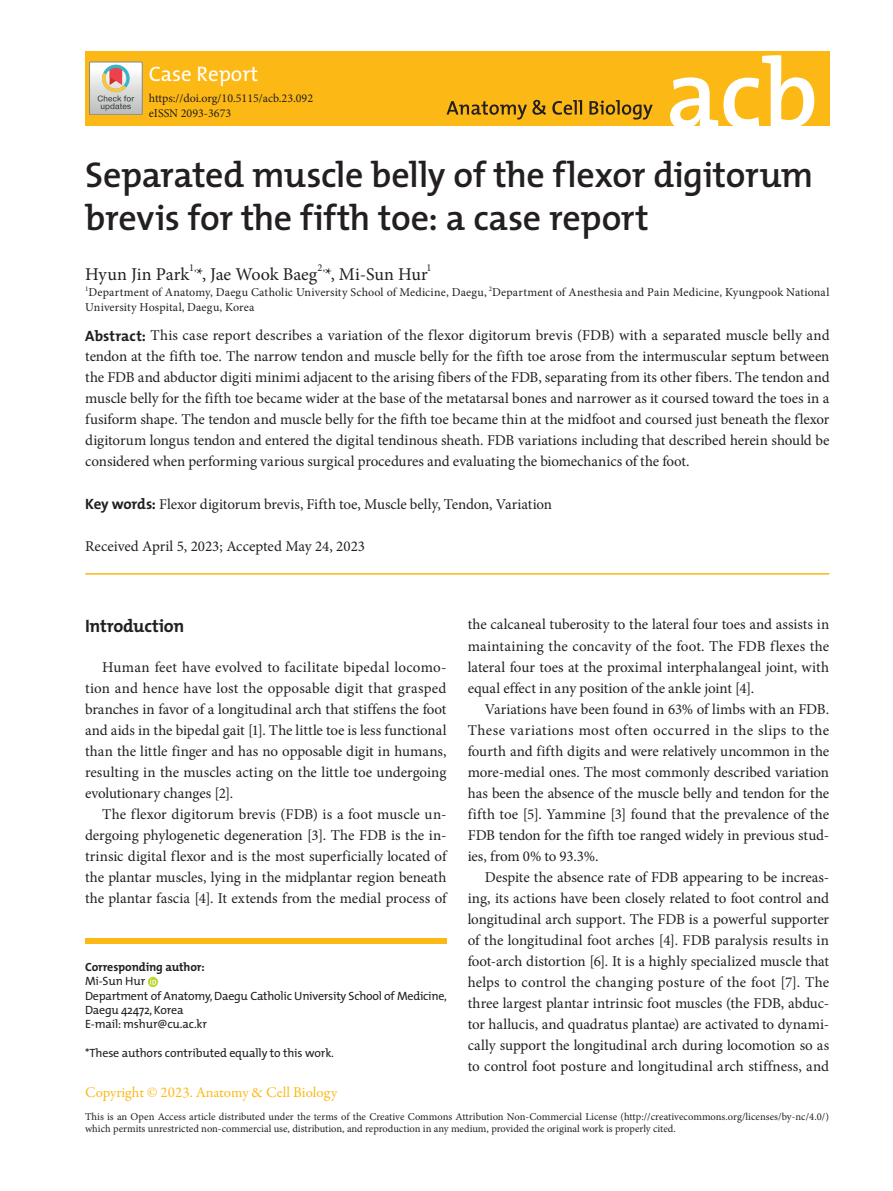
<style>
.page{position:relative;width:893px;height:1191px;background:#fff}
.page>*{position:absolute;margin:0;border:0;box-sizing:border-box;transform-origin:0 0}
.t1{font:600 36px/43.2px "The Mix";letter-spacing:-.01em;color:#231f20}
.t2{font:21px "The Mix";color:#fff}
.t3{font:18px "Minion Pro";letter-spacing:-.005em;color:#231f20}
.t4{font:700 18px "The Mix";letter-spacing:-.015em;color:#231f20}
.t5{font:15px/21px "Minion Pro";color:#231f20;text-align:justify}
.t6{font:15px "Minion Pro";letter-spacing:.025em;color:#231f20}
.t7{font:15px "Garamond Premr Pro";color:#fcb814}
.t8{font:12px/14.4px "Minion Pro";letter-spacing:.005em;color:#231f20}
.t9{font:12px/14.4px "The Mix";letter-spacing:-.02em;color:#231f20}
.t10{font:10.5px/12.6px "Minion Pro";color:#231f20}
.t11{font:7.05px "Minion Pro";color:#231f20}
.s1{font-family:"The Mix";font-weight:700}
.s2{font-weight:700}
</style>
<div class="page">
<div style="left:85px;top:51px;width:744px;height:75px;background:#fcb814"></div>
<svg style="left:670px;top:55px;width:144px;height:71px"></svg>
<svg style="left:446px;top:100px;width:207px;height:20px"></svg>
<svg style="left:90px;top:62px;width:52px;height:53px"></svg>
<div style="left:85px;top:938px;width:361px;height:5px;background:#fcb814"></div>
<svg style="left:148px;top:976px;width:10px;height:11px"></svg>
<svg style="left:150px;top:978px;width:6px;height:6px"></svg>
<hr style="left:85px;top:573px;width:744px;height:1px;background:#fcb814">
<p class="t2" style="left:149px;top:57px;width:111px">Case Report</p>
<p class="t8" style="left:149px;top:91px;width:166px">https://doi.org/10.5115/acb.23.092 eISSN 2093-3673</p>
<p class="t1" style="left:85px;top:152px;width:730px">Separated muscle belly of the flexor digitorum brevis for the fifth toe: a case report</p>
<p class="t3" style="left:85px;top:262px;width:344px">Hyun Jin Park *, Jae Wook Baeg *, Mi-Sun Hur</p>
<p class="t10" style="left:189px;top:262px;width:9px">1,</p>
<p class="t10" style="left:317px;top:262px;width:9px">2,</p>
<p class="t10" style="left:427px;top:262px;width:7px">1</p>
<p class="t11" style="left:85px;top:284px;width:5px">1</p>
<p class="t8" style="left:89px;top:285px;width:742px">Department of Anatomy, Daegu Catholic University School of Medicine, Daegu, Department of Anesthesia and Pain Medicine, Kyungpook National</p>
<p class="t11" style="left:489px;top:284px;width:5px">2</p>
<p class="t8" style="left:85px;top:300px;width:171px">University Hospital, Daegu, Korea</p>
<p class="t5" style="left:85px;top:325px;width:746px"><span class="s1">Abstract:</span> This case report describes a variation of the flexor digitorum brevis (FDB) with a separated muscle belly and tendon at the fifth toe. The narrow tendon and muscle belly for the fifth toe arose from the intermuscular septum between the FDB and abductor digiti minimi adjacent to the arising fibers of the FDB, separating from its other fibers. The tendon and muscle belly for the fifth toe became wider at the base of the metatarsal bones and narrower as it coursed toward the toes in a fusiform shape. The tendon and muscle belly for the fifth toe became thin at the midfoot and coursed just beneath the flexor digitorum longus tendon and entered the digital tendinous sheath. FDB variations including that described herein should be considered when performing various surgical procedures and evaluating the biomechanics of the foot.</p>
<p class="t5" style="left:85px;top:493px;width:468px"><span class="s1">Key words:</span> Flexor digitorum brevis, Fifth toe, Muscle belly, Tendon, Variation</p>
<p class="t5" style="left:85px;top:536px;width:281px">Received April 5, 2023; Accepted May 24, 2023</p>
<p class="t4" style="left:85px;top:611px;width:101px">Introduction</p>
<p class="t5" style="left:102px;top:656px;width:346px">Human feet have evolved to facilitate bipedal locomo-</p>
<p class="t5" style="left:85px;top:677px;width:363px">tion and hence have lost the opposable digit that grasped</p>
<p class="t5" style="left:85px;top:698px;width:363px">branches in favor of a longitudinal arch that stiffens the foot</p>
<p class="t5" style="left:85px;top:719px;width:363px">and aids in the bipedal gait [1]. The little toe is less functional</p>
<p class="t5" style="left:85px;top:740px;width:363px">than the little finger and has no opposable digit in humans,</p>
<p class="t5" style="left:85px;top:761px;width:363px">resulting in the muscles acting on the little toe undergoing</p>
<p class="t5" style="left:85px;top:782px;width:150px">evolutionary changes [2].</p>
<p class="t5" style="left:102px;top:803px;width:346px">The flexor digitorum brevis (FDB) is a foot muscle un-</p>
<p class="t5" style="left:85px;top:824px;width:363px">dergoing phylogenetic degeneration [3]. The FDB is the in-</p>
<p class="t5" style="left:85px;top:845px;width:363px">trinsic digital flexor and is the most superficially located of</p>
<p class="t5" style="left:85px;top:866px;width:363px">the plantar muscles, lying in the midplantar region beneath</p>
<p class="t5" style="left:85px;top:887px;width:363px">the plantar fascia [4]. It extends from the medial process of</p>
<p class="t9" style="left:85px;top:959px;width:363px"><span class="s2">Corresponding author:<br></span>Mi-Sun Hur<br>Department of Anatomy, Daegu Catholic University School of Medicine,<br>Daegu 42472, Korea<br>E-mail: mshur@cu.ac.kr</p>
<p class="t9" style="left:85px;top:1045px;width:250px">*These authors contributed equally to this work.</p>
<p class="t7" style="left:85px;top:1083px;width:254px">Copyright © 2023. Anatomy &amp; Cell Biology</p>
<p class="t5" style="left:468px;top:614px;width:363px">the calcaneal tuberosity to the lateral four toes and assists in</p>
<p class="t5" style="left:468px;top:635px;width:363px">maintaining the concavity of the foot. The FDB flexes the</p>
<p class="t5" style="left:468px;top:656px;width:363px">lateral four toes at the proximal interphalangeal joint, with</p>
<p class="t5" style="left:468px;top:677px;width:288px">equal effect in any position of the ankle joint [4].</p>
<p class="t5" style="left:485px;top:698px;width:346px">Variations have been found in 63% of limbs with an FDB.</p>
<p class="t6" style="left:468px;top:719px;width:363px">These variations most often occurred in the slips to the</p>
<p class="t5" style="left:468px;top:740px;width:363px">fourth and fifth digits and were relatively uncommon in the</p>
<p class="t5" style="left:468px;top:761px;width:363px">more-medial ones. The most commonly described variation</p>
<p class="t5" style="left:468px;top:782px;width:363px">has been the absence of the muscle belly and tendon for the</p>
<p class="t5" style="left:468px;top:803px;width:363px">fifth toe [5]. Yammine [3] found that the prevalence of the</p>
<p class="t5" style="left:468px;top:824px;width:363px">FDB tendon for the fifth toe ranged widely in previous stud-</p>
<p class="t5" style="left:468px;top:845px;width:132px">ies, from 0% to 93.3%.</p>
<p class="t5" style="left:485px;top:866px;width:346px">Despite the absence rate of FDB appearing to be increas-</p>
<p class="t5" style="left:468px;top:887px;width:363px">ing, its actions have been closely related to foot control and</p>
<p class="t5" style="left:468px;top:908px;width:363px">longitudinal arch support. The FDB is a powerful supporter</p>
<p class="t5" style="left:468px;top:929px;width:363px">of the longitudinal foot arches [4]. FDB paralysis results in</p>
<p class="t5" style="left:468px;top:950px;width:363px">foot-arch distortion [6]. It is a highly specialized muscle that</p>
<p class="t5" style="left:468px;top:971px;width:363px">helps to control the changing posture of the foot [7]. The</p>
<p class="t5" style="left:468px;top:992px;width:363px">three largest plantar intrinsic foot muscles (the FDB, abduc-</p>
<p class="t5" style="left:468px;top:1013px;width:363px">tor hallucis, and quadratus plantae) are activated to dynami-</p>
<p class="t5" style="left:468px;top:1034px;width:363px">cally support the longitudinal arch during locomotion so as</p>
<p class="t5" style="left:468px;top:1055px;width:363px">to control foot posture and longitudinal arch stiffness, and</p>
<p class="t10" style="left:85px;top:1110px;width:745px">This is an Open Access article distributed under the terms of the Creative Commons Attribution Non-Commercial License (http://creativecommons.org/licenses/by-nc/4.0/) which permits unrestricted non-commercial use, distribution, and reproduction in any medium, provided the original work is properly cited.</p>
</div>
